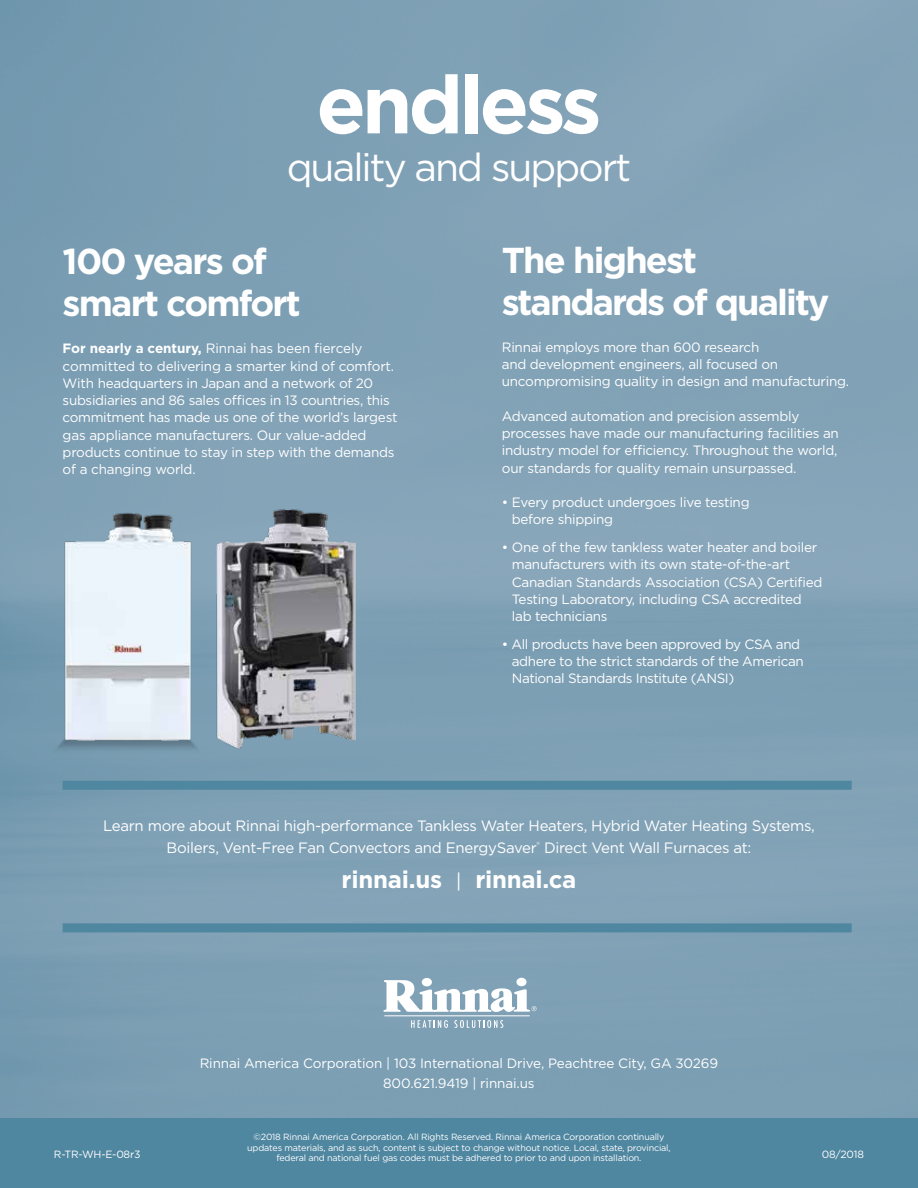
<style>
.page{position:relative;width:918px;height:1188px;background:#fff}
.page>*{position:absolute;margin:0;border:0;box-sizing:border-box;transform-origin:0 0}
.t1{font:700 81px "Gotham";letter-spacing:-.05em;color:#fff}
.t2{font:39px "Gotham";letter-spacing:-.05em;color:#fff}
.t3{font:700 36px/42px "Gotham";letter-spacing:-.05em;color:#fff}
.t4{font:700 24px "Gotham";letter-spacing:-.01em;color:#fff}
.t5{font:15px/22.5px "Gotham";letter-spacing:-.02em;color:#fff;text-align:center}
.t6{font:13.5px/17.2px "Gotham";letter-spacing:-.02em;color:#fff}
.t7{font:10.5px "Gotham";letter-spacing:-.02em;color:#fff}
.t8{font:9px/10.5px "Gotham";letter-spacing:-.02em;color:#fff;text-align:center}
.s1{font-weight:700}
.s2{font-weight:400;font-size:19.5px}
</style>
<div class="page">
<img style="left:0;top:0;width:918px;height:1118px">
<svg style="left:411px;top:1020px;width:37px;height:8px"></svg>
<svg style="left:454px;top:1020px;width:49px;height:8px"></svg>
<svg style="left:516px;top:978px;width:11px;height:8px"></svg>
<svg style="left:422px;top:978px;width:10px;height:8px"></svg>
<svg style="left:383px;top:980px;width:154px;height:32px"></svg>
<hr style="left:384px;top:1016px;width:146px;height:1px;background:#fff">
<div style="left:0;top:1118px;width:918px;height:70px;background:#4f86a0"></div>
<img style="left:45px;top:734px;width:163px;height:27px">
<img style="left:58px;top:508px;width:139px;height:236px">
<div style="left:63px;top:781px;width:789px;height:9px;background:#4f86a0"></div>
<div style="left:63px;top:923px;width:789px;height:9px;background:#4f86a0"></div>
<img style="left:208px;top:421px;width:216px;height:346px">
<h1 class="t1" style="left:316px;top:51px;width:287px">endless</h1>
<h2 class="t2" style="left:287px;top:143px;width:346px">quality and support</h2>
<h3 class="t3" style="left:63px;top:240px;width:240px">100 years of smart comfort</h3>
<p class="t6" style="left:63px;top:340px;width:336px"><span class="s1">For nearly a century,</span> Rinnai has been fiercely committed to delivering a smarter kind of comfort.<br>With headquarters in Japan and a network of 20 subsidiaries and 86 sales offices in 13 countries, this commitment has made us one of the world’s largest gas appliance manufacturers. Our value-added products continue to stay in step with the demands of a changing world.</p>
<h3 class="t3" style="left:502px;top:239px;width:329px">The highest standards of quality</h3>
<p class="t6" style="left:502px;top:338px;width:349px">Rinnai employs more than 600 research<br>and development engineers, all focused on uncompromising quality in design and manufacturing.</p>
<p class="t6" style="left:502px;top:407px;width:339px">Advanced automation and precision assembly processes have made our manufacturing facilities an industry model for efficiency. Throughout the world, our standards for quality remain unsurpassed.</p>
<p class="t6" style="left:512px;top:494px;width:239px;text-indent:-10px">• Every product undergoes live testing before shipping</p>
<p class="t6" style="left:512px;top:539px;width:312px;text-indent:-10px">• One of the few tankless water heater and boiler manufacturers with its own state-of-the-art Canadian Standards Association (CSA) Certified Testing Laboratory, including CSA accredited lab technicians</p>
<p class="t6" style="left:512px;top:635px;width:293px;text-indent:-10px">• All products have been approved by CSA and adhere to the strict standards of the American<br>National Standards Institute (ANSI)</p>
<p class="t5" style="left:103px;top:814px;width:713px">Learn more about Rinnai high-performance Tankless Water Heaters, Hybrid Water Heating Systems,<br>Boilers, Vent-Free Fan Convectors and EnergySaver<sup>®</sup> Direct Vent Wall Furnaces at:</p>
<h3 class="t4" style="left:342px;top:863px;width:236px">rinnai.us <span class="s2">|</span> rinnai.ca</h3>
<p class="t6" style="left:200px;top:1053px;width:520px;line-height:19.5px;text-align:center">Rinnai America Corporation | 103 International Drive, Peachtree City, GA 30269<br>800.621.9419 | rinnai.us</p>
<p class="t8" style="left:247px;top:1131px;width:425px">©2018 Rinnai America Corporation. All Rights Reserved. Rinnai America Corporation continually updates materials, and as such, content is subject to change without notice. Local, state, provincial, federal and national fuel gas codes must be adhered to prior to and upon installation.</p>
<p class="t7" style="left:54px;top:1147px;width:88px">R-TR-WH-E-08r3</p>
<p class="t7" style="left:822px;top:1147px;width:44px">08/2018</p>
</div>
